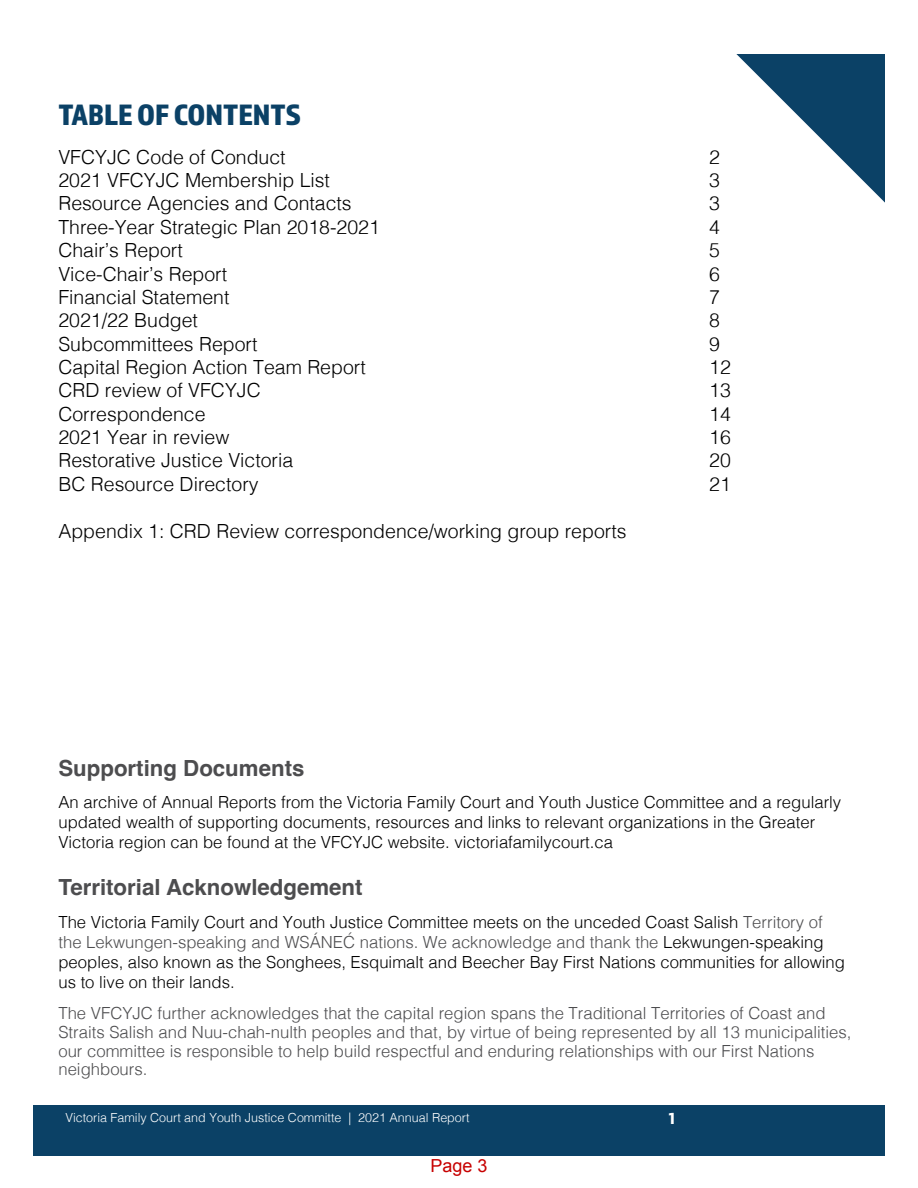
<style>
.page{position:relative;width:918px;height:1188px;background:#fff}
.page>*{position:absolute;margin:0;border:0;box-sizing:border-box;transform-origin:0 0}
.t1{font:30.6px "Almaq Refined";color:#0b4166}
.t2{font:700 22.2px "Helvetica";color:#4d4d4f}
.t3{font:300 19.5px "Helvetica";color:#000}
.t4{font:18px "Arial";color:#c70000}
.t5{font:300 16.65px/20.1px "Helvetica";color:#000}
.t6{font:300 16.65px/18.8px "Helvetica";color:#4d4d4f}
.t7{font:16.65px "Almaq Refined";color:#fff}
.t8{font:300 12.45px "Helvetica";color:#fff}
.s1{color:#4d4d4f}
</style>
<div class="page">
<div style="left:33px;top:1106px;width:852px;height:50px;background:#0b4166"></div>
<svg style="left:736px;top:54px;width:149px;height:149px"></svg>
<h1 class="t1" style="left:58px;top:96px;width:244px">TABLE OF CONTENTS</h1>
<p class="t3" style="left:58px;top:140px;width:229px">VFCYJC Code of Conduct</p>
<p class="t3" style="left:709px;top:140px;width:12px">2</p>
<p class="t3" style="left:58px;top:164px;width:273px">2021 VFCYJC Membership List</p>
<p class="t3" style="left:709px;top:164px;width:12px">3</p>
<p class="t3" style="left:58px;top:187px;width:295px">Resource Agencies and Contacts</p>
<p class="t3" style="left:709px;top:187px;width:12px">3</p>
<p class="t3" style="left:58px;top:210px;width:323px">Three-Year Strategic Plan 2018-2021</p>
<p class="t3" style="left:709px;top:210px;width:12px">4</p>
<p class="t3" style="left:58px;top:234px;width:126px">Chair’s Report</p>
<p class="t3" style="left:709px;top:234px;width:12px">5</p>
<p class="t3" style="left:58px;top:257px;width:170px">Vice-Chair’s Report</p>
<p class="t3" style="left:709px;top:257px;width:12px">6</p>
<p class="t3" style="left:58px;top:280px;width:173px">Financial Statement</p>
<p class="t3" style="left:709px;top:280px;width:12px">7</p>
<p class="t3" style="left:58px;top:304px;width:141px">2021/22 Budget</p>
<p class="t3" style="left:709px;top:304px;width:12px">8</p>
<p class="t3" style="left:58px;top:327px;width:201px">Subcommittees Report</p>
<p class="t3" style="left:709px;top:327px;width:12px">9</p>
<p class="t3" style="left:58px;top:350px;width:309px">Capital Region Action Team Report</p>
<p class="t3" style="left:709px;top:350px;width:23px">12</p>
<p class="t3" style="left:58px;top:374px;width:204px">CRD review of VFCYJC</p>
<p class="t3" style="left:709px;top:374px;width:23px">13</p>
<p class="t3" style="left:58px;top:397px;width:149px">Correspondence</p>
<p class="t3" style="left:709px;top:397px;width:23px">14</p>
<p class="t3" style="left:58px;top:421px;width:172px">2021 Year in review</p>
<p class="t3" style="left:709px;top:421px;width:23px">16</p>
<p class="t3" style="left:58px;top:444px;width:236px">Restorative Justice Victoria</p>
<p class="t3" style="left:709px;top:444px;width:23px">20</p>
<p class="t3" style="left:58px;top:467px;width:202px">BC Resource Directory</p>
<p class="t3" style="left:709px;top:467px;width:23px">21</p>
<p class="t3" style="left:58px;top:514px;width:570px">Appendix 1: CRD Review correspondence/working group reports</p>
<h2 class="t2" style="left:58px;top:754px;width:248px">Supporting Documents</h2>
<p class="t5" style="left:58px;top:791px;width:784px">An archive of Annual Reports from the Victoria Family Court and Youth Justice Committee and a regularly updated wealth of supporting documents, resources and links to relevant organizations in the Greater<br>Victoria region can be found at the VFCYJC website. victoriafamilycourt.ca</p>
<h2 class="t2" style="left:58px;top:874px;width:306px">Territorial Acknowledgement</h2>
<p class="t5" style="left:58px;top:910px;width:788px">The Victoria Family Court and Youth Justice Committee meets on the unceded Coast Salish <span class="s1">Territory of the Lekwungen-speaking and WSÁNEĆ nations. We acknowledge and thank the</span> Lekwungen-speaking peoples, also known as the Songhees, Esquimalt and Beecher Bay First Nations communities for allowing us to live on their lands.</p>
<p class="t6" style="left:58px;top:1003px;width:795px">The VFCYJC further acknowledges that the capital region spans the Traditional Territories of Coast and Straits Salish and Nuu-chah-nulth peoples and that, by virtue of being represented by all 13 municipalities, our committee is responsible to help build respectful and enduring relationships with our First Nations neighbours.</p>
<p class="t8" style="left:65px;top:1107px;width:406px">Victoria Family Court and Youth Justice Committe | 2021 Annual Report</p>
<p class="t7" style="left:669px;top:1109px;width:8px">1</p>
<p class="t4" style="left:430px;top:1154px;width:59px">Page 3</p>
</div>
